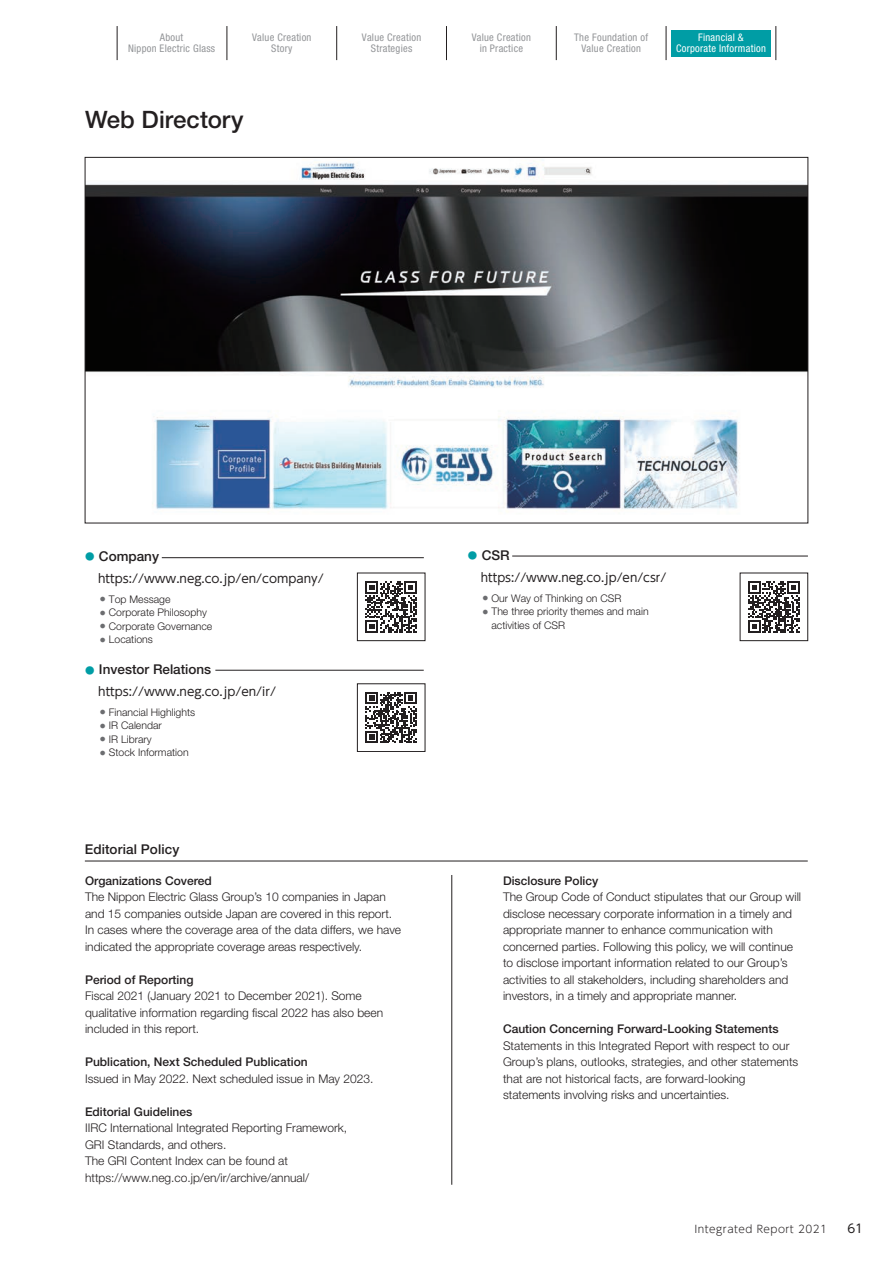
<style>
.page{position:relative;width:893px;height:1263px;background:#fff}
.page>*{position:absolute;margin:0;border:0;box-sizing:border-box;transform-origin:0 0}
.t1{font:500 24px "Helvetica Neue LT Std";color:#231f20}
.t2{font:500 13.5px "Helvetica Neue LT Std";color:#231f20}
.t3{font:300 12px/16.5px "Helvetica Neue LT Std";color:#231f20}
.t4{font:500 12px "Helvetica Neue LT Std";color:#231f20}
.t5{font:12px "UD Shin Go Pro";color:#231f20}
.t6{font:300 10.5px/13.5px "Helvetica Neue LT Std";color:#231f20}
.t7{font:condensed 10.5px/11.2px "Helvetica Neue LT Std";letter-spacing:.025em;color:#939598;text-align:center}
.t8{font:condensed 10.5px/11.2px "Helvetica Neue LT Std";letter-spacing:.025em;color:#fff;text-align:center}
.t9{font:300 10.5px "UD Shin Go Pro";letter-spacing:.04em;color:#231f20}
.s1{font-family:"UD Shin Go Pro";font-weight:400;font-size:9.45px;color:#009da5}
.s2{font-family:"UD Shin Go Pro";font-size:5.25px;color:#6c6d70}
</style>
<div class="page">
<div style="left:357px;top:573px;width:68px;height:68px;border:1px solid #231f20"></div>
<div style="left:357px;top:684px;width:68px;height:68px;border:1px solid #231f20"></div>
<div style="left:740px;top:573px;width:68px;height:68px;border:1px solid #231f20"></div>
<hr style="left:227px;top:26px;width:1px;height:34px;background:#231f20">
<hr style="left:336px;top:26px;width:1px;height:34px;background:#231f20">
<hr style="left:446px;top:26px;width:1px;height:34px;background:#231f20">
<hr style="left:556px;top:26px;width:1px;height:34px;background:#231f20">
<hr style="left:666px;top:26px;width:1px;height:34px;background:#231f20">
<hr style="left:776px;top:26px;width:1px;height:34px;background:#231f20">
<hr style="left:117px;top:26px;width:1px;height:34px;background:#231f20">
<div style="left:671px;top:30px;width:99px;height:27px;background:#009da5"></div>
<img style="left:87px;top:162px;width:719px;height:347px">
<hr style="left:162px;top:557px;width:262px;height:1px;background:#231f20">
<hr style="left:215px;top:670px;width:209px;height:1px;background:#231f20">
<hr style="left:512px;top:556px;width:296px;height:1px;background:#231f20">
<hr style="left:451px;top:875px;width:1px;height:310px;background:#231f20">
<hr style="left:85px;top:861px;width:723px;height:1px;background:#231f20">
<div style="left:358px;top:574px;width:66px;height:65px;background:#fff"></div>
<svg style="left:366px;top:581px;width:51px;height:51px"></svg>
<div style="left:358px;top:685px;width:66px;height:65px;background:#fff"></div>
<svg style="left:366px;top:692px;width:51px;height:51px"></svg>
<div style="left:741px;top:574px;width:66px;height:65px;background:#fff"></div>
<svg style="left:748px;top:581px;width:51px;height:51px"></svg>
<p class="t7" style="left:128px;top:31px;width:89px">About<br>Nippon Electric Glass</p>
<p class="t7" style="left:252px;top:31px;width:61px">Value Creation<br>Story</p>
<p class="t7" style="left:362px;top:31px;width:61px">Value Creation<br>Strategies</p>
<p class="t7" style="left:472px;top:31px;width:61px">Value Creation in Practice</p>
<p class="t7" style="left:574px;top:31px;width:75px">The Foundation of<br>Value Creation</p>
<p class="t8" style="left:676px;top:31px;width:91px">Financial &amp;<br>Corporate Information</p>
<h1 class="t1" style="left:85px;top:106px;width:160px">Web Directory</h1>
<p class="t2" style="left:85px;top:548px;width:75px"><span class="s1">●</span> Company</p>
<p class="t5" style="left:98px;top:569px;width:227px">https://www.neg.co.jp/en/company/</p>
<p class="t6" style="left:100px;top:592px;width:72px"><span class="s2">●</span> Top Message</p>
<p class="t6" style="left:100px;top:606px;width:108px"><span class="s2">●</span> Corporate Philosophy</p>
<p class="t6" style="left:100px;top:619px;width:114px"><span class="s2">●</span> Corporate Governance</p>
<p class="t6" style="left:100px;top:633px;width:54px"><span class="s2">●</span> Locations</p>
<p class="t2" style="left:85px;top:661px;width:128px"><span class="s1">●</span> Investor Relations</p>
<p class="t5" style="left:98px;top:682px;width:179px">https://www.neg.co.jp/en/ir/</p>
<p class="t6" style="left:100px;top:705px;width:97px"><span class="s2">●</span> Financial Highlights</p>
<p class="t6" style="left:100px;top:718px;width:63px"><span class="s2">●</span> IR Calendar</p>
<p class="t6" style="left:100px;top:732px;width:53px"><span class="s2">●</span> IR Library</p>
<p class="t6" style="left:100px;top:745px;width:90px"><span class="s2">●</span> Stock Information</p>
<p class="t2" style="left:85px;top:841px;width:96px">Editorial Policy</p>
<p class="t4" style="left:85px;top:873px;width:128px">Organizations Covered</p>
<p class="t3" style="left:85px;top:889px;width:318px">The Nippon Electric Glass Group’s 10 companies in Japan and 15 companies outside Japan are covered in this report.<br>In cases where the coverage area of the data differs, we have indicated the appropriate coverage areas respectively.</p>
<p class="t4" style="left:85px;top:972px;width:110px">Period of Reporting</p>
<p class="t3" style="left:85px;top:988px;width:300px">Fiscal 2021 (January 2021 to December 2021). Some qualitative information regarding fiscal 2022 has also been included in this report.</p>
<p class="t4" style="left:85px;top:1055px;width:224px">Publication, Next Scheduled Publication</p>
<p class="t3" style="left:85px;top:1070px;width:290px">Issued in May 2022. Next scheduled issue in May 2023.</p>
<p class="t4" style="left:85px;top:1104px;width:109px">Editorial Guidelines</p>
<p class="t3" style="left:85px;top:1120px;width:264px">IIRC International Integrated Reporting Framework, GRI Standards, and others.<br>The GRI Content Index can be found at https://www.neg.co.jp/en/ir/archive/annual/</p>
<p class="t2" style="left:468px;top:547px;width:43px"><span class="s1">●</span> CSR</p>
<p class="t5" style="left:481px;top:568px;width:187px">https://www.neg.co.jp/en/csr/</p>
<p class="t6" style="left:483px;top:591px;width:140px"><span class="s2">●</span> Our Way of Thinking on CSR</p>
<p class="t6" style="left:491px;top:604px;width:159px;text-indent:-9px"><span class="s2">●</span> The three priority themes and main activities of CSR</p>
<p class="t4" style="left:503px;top:873px;width:97px">Disclosure Policy</p>
<p class="t3" style="left:503px;top:889px;width:300px">The Group Code of Conduct stipulates that our Group will disclose necessary corporate information in a timely and appropriate manner to enhance communication with concerned parties. Following this policy, we will continue to disclose important information related to our Group’s activities to all stakeholders, including shareholders and investors, in a timely and appropriate manner.</p>
<p class="t4" style="left:503px;top:1022px;width:277px">Caution Concerning Forward-Looking Statements</p>
<p class="t3" style="left:503px;top:1037px;width:297px">Statements in this Integrated Report with respect to our Group’s plans, outlooks, strategies, and other statements that are not historical facts, are forward-looking statements involving risks and uncertainties.</p>
<p class="t9" style="left:695px;top:1220px;width:134px">Integrated Report 2021</p>
<p class="t5" style="left:847px;top:1218px;width:17px">61</p>
</div>
